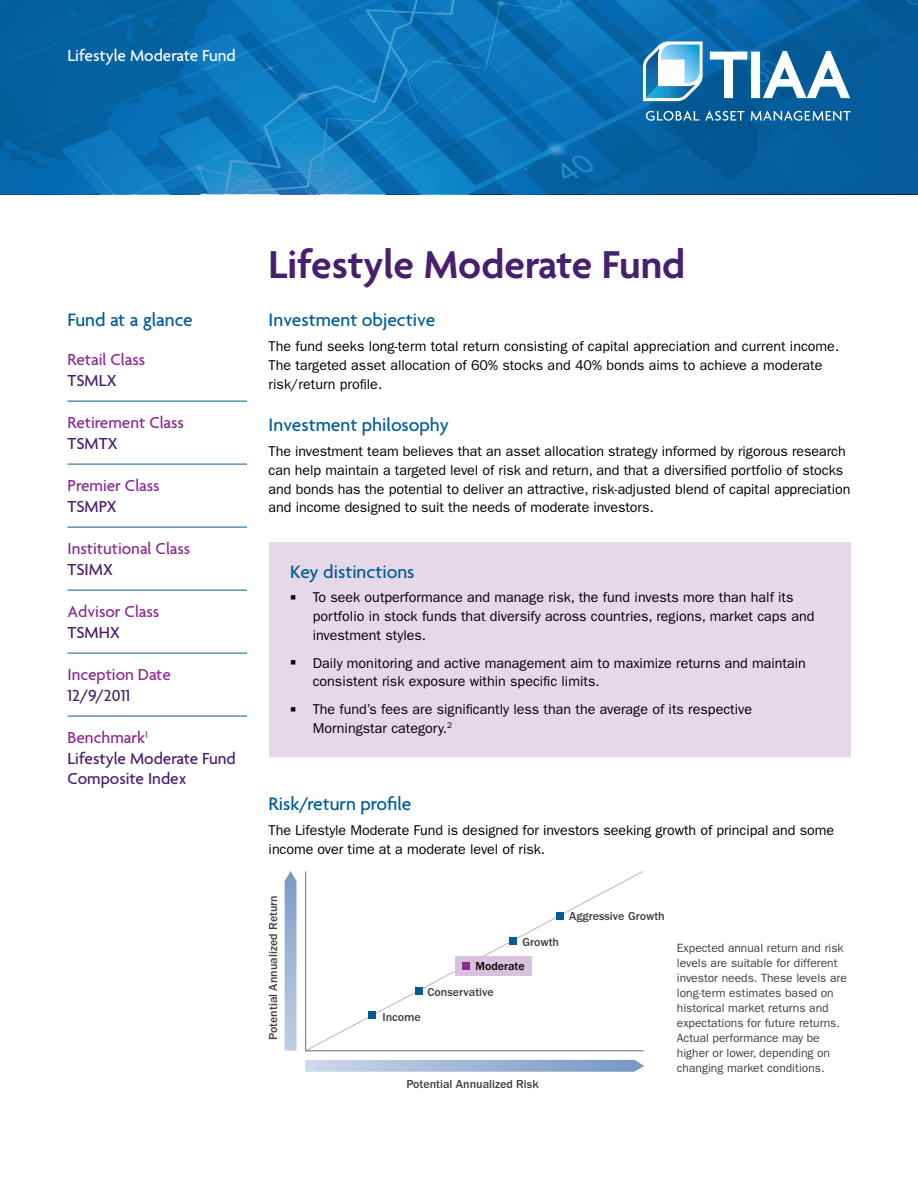
<style>
.page{position:relative;width:918px;height:1188px;background:#fff}
.page>*{position:absolute;margin:0;border:0;box-sizing:border-box;transform-origin:0 0}
.t1{font:600 42px "Agenda";color:#471f6f}
.t2{font:500 19.5px "Agenda";color:#005c98}
.t3{font:500 17.25px "Agenda";color:#8c2a90}
.t4{font:500 17.25px/20.2px "Agenda";color:#471f6f}
.t5{font:500 17.25px "Agenda";color:#fff}
.t6{font:14.25px/18.8px "ITC Franklin Gothic Std";color:#000}
.t7{font:12px/15px "ITC Franklin Gothic Std";color:#404040}
.t8{font:500 12px "ITC Franklin Gothic Std";color:#404040}
.t9{font:500 12px "ITC Franklin Gothic Std";color:#000}
.s1{color:#8c2a90}
</style>
<div class="page">
<svg style="left:0;top:0;width:918px;height:194px;background:#0a6daf"></svg>
<svg style="left:643px;top:42px;width:208px;height:79px"></svg>
<div style="left:269px;top:542px;width:581px;height:215px;background:#e6d8e9"></div>
<hr style="left:68px;top:401px;width:179px;height:1px;background:#005c98">
<hr style="left:68px;top:464px;width:179px;height:1px;background:#005c98">
<hr style="left:68px;top:527px;width:179px;height:1px;background:#005c98">
<hr style="left:68px;top:590px;width:179px;height:1px;background:#005c98">
<hr style="left:68px;top:653px;width:179px;height:1px;background:#005c98">
<hr style="left:68px;top:716px;width:179px;height:1px;background:#005c98">
<svg style="left:305px;top:1060px;width:339px;height:12px;background:#a3b9d7"></svg>
<svg style="left:285px;top:871px;width:11px;height:180px;background:#a2b7d6"></svg>
<svg style="left:305px;top:871px;width:339px;height:181px"></svg>
<div style="left:369px;top:1012px;width:7px;height:7px;background:#005c98"></div>
<div style="left:415px;top:987px;width:8px;height:7px;background:#005c98"></div>
<div style="left:509px;top:937px;width:8px;height:8px;background:#005c98"></div>
<div style="left:556px;top:912px;width:7px;height:8px;background:#005c98"></div>
<div style="left:455px;top:956px;width:76px;height:20px;background:#d7c1dd"></div>
<div style="left:462px;top:962px;width:8px;height:7px;background:#8c2a90"></div>
<p class="t5" style="left:68px;top:46px;width:170px">Lifestyle Moderate Fund</p>
<h2 class="t2" style="left:68px;top:310px;width:127px">Fund at a glance</h2>
<p class="t3" style="left:68px;top:351px;width:79px">Retail Class</p>
<p class="t4" style="left:68px;top:371px;width:51px">TSMLX</p>
<p class="t3" style="left:68px;top:414px;width:118px">Retirement Class</p>
<p class="t4" style="left:68px;top:434px;width:52px">TSMTX</p>
<p class="t3" style="left:68px;top:477px;width:94px">Premier Class</p>
<p class="t4" style="left:68px;top:497px;width:51px">TSMPX</p>
<p class="t3" style="left:68px;top:540px;width:124px">Institutional Class</p>
<p class="t4" style="left:68px;top:560px;width:47px">TSIMX</p>
<p class="t3" style="left:68px;top:603px;width:93px">Advisor Class</p>
<p class="t4" style="left:68px;top:623px;width:54px">TSMHX</p>
<p class="t3" style="left:68px;top:666px;width:105px">Inception Date</p>
<p class="t4" style="left:68px;top:686px;width:64px">12/9/2011</p>
<p class="t4" style="left:68px;top:729px;width:170px"><span class="s1">Benchmark</span><sup>1<br></sup>Lifestyle Moderate Fund<br>Composite Index</p>
<h1 class="t1" style="left:269px;top:242px;width:418px">Lifestyle Moderate Fund</h1>
<h2 class="t2" style="left:269px;top:310px;width:168px">Investment objective</h2>
<p class="t6" style="left:269px;top:337px;width:572px">The fund seeks long-term total return consisting of capital appreciation and current income.<br>The targeted asset allocation of 60% stocks and 40% bonds aims to achieve a moderate risk/return profile.</p>
<h2 class="t2" style="left:269px;top:415px;width:182px">Investment philosophy</h2>
<p class="t6" style="left:269px;top:442px;width:583px">The investment team believes that an asset allocation strategy informed by rigorous research can help maintain a targeted level of risk and return, and that a diversified portfolio of stocks and bonds has the potential to deliver an attractive, risk-adjusted blend of capital appreciation and income designed to suit the needs of moderate investors.</p>
<h2 class="t2" style="left:290px;top:561px;width:126px">Key distinctions</h2>
<p class="t6" style="left:313px;top:588px;width:503px">To seek outperformance and manage risk, the fund invests more than half its portfolio in stock funds that diversify across countries, regions, market caps and investment styles.</p>
<p class="t6" style="left:313px;top:653px;width:495px">Daily monitoring and active management aim to maximize returns and maintain consistent risk exposure within specific limits.</p>
<p class="t6" style="left:313px;top:700px;width:441px">The fund’s fees are significantly less than the average of its respective<br>Morningstar category.<sup>2</sup></p>
<h2 class="t2" style="left:269px;top:794px;width:144px">Risk/return profile</h2>
<p class="t6" style="left:269px;top:821px;width:567px">The Lifestyle Moderate Fund is designed for investors seeking growth of principal and some income over time at a moderate level of risk.</p>
<p class="t8" style="left:266px;top:1040px;width:146px;rotate:-90deg">Potential Annualized Return</p>
<p class="t8" style="left:522px;top:936px;width:38px">Growth</p>
<p class="t9" style="left:475px;top:959px;width:51px">Moderate</p>
<p class="t8" style="left:428px;top:986px;width:68px">Conservative</p>
<p class="t8" style="left:382px;top:1010px;width:40px">Income</p>
<p class="t8" style="left:569px;top:909px;width:97px">Aggressive Growth</p>
<p class="t8" style="left:406px;top:1078px;width:134px">Potential Annualized Risk</p>
<p class="t7" style="left:677px;top:940px;width:172px">Expected annual return and risk levels are suitable for different investor needs. These levels are long-term estimates based on historical market returns and expectations for future returns.<br>Actual performance may be higher or lower, depending on changing market conditions.</p>
</div>
